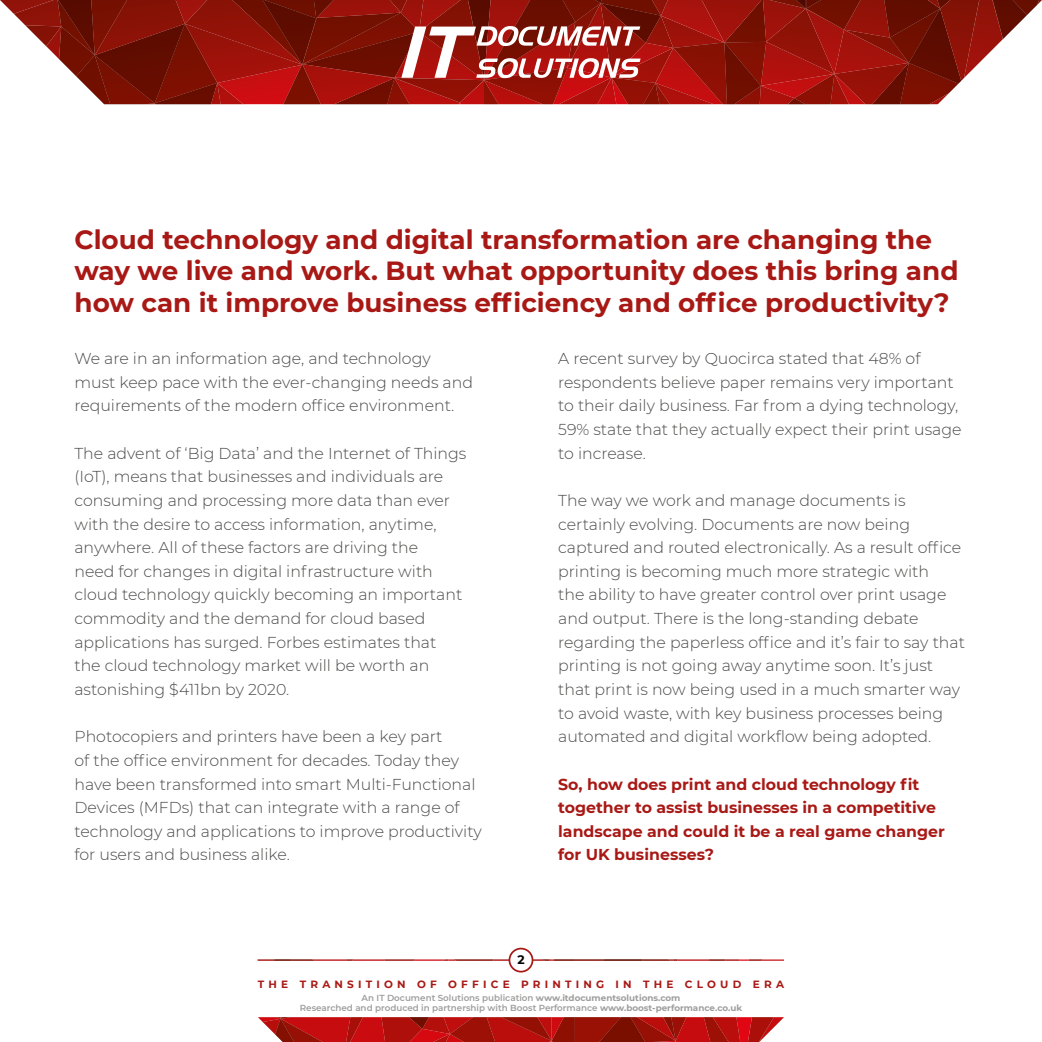
<style>
.page{position:relative;width:1042px;height:1042px;background:#fff}
.page>*{position:absolute;margin:0;border:0;box-sizing:border-box;transform-origin:0 0}
.t1{font:700 26.25px/31.5px "Montserrat";color:#a81916}
.t2{font:300 15.75px/23.6px "Montserrat";color:#4a4a49}
.t3{font:700 15.75px/23.6px "Montserrat";color:#a81916}
.t4{font:700 12.25px "Montserrat";color:#000}
.t5{font:700 10.5px "Montserrat";letter-spacing:.4em;color:#a81916}
.t6{font:600 8.75px/10.5px "Montserrat";color:#9d9d9c;text-align:center}
.s1{font-weight:700}
</style>
<div class="page">
<svg style="left:258px;top:959px;width:526px;height:2px"></svg>
<div style="left:509px;top:948px;width:23px;height:23px;background:#fff;border-radius:50%"></div>
<div style="left:508px;top:947px;width:25px;height:25px;border:2px solid #a81916;border-radius:50%"></div>
<svg style="left:258px;top:1017px;width:526px;height:25px;background:#b11c18"></svg>
<svg style="left:0;top:0;width:1042px;height:104px;background:#9c332a"></svg>
<h1 class="t1" style="left:74px;top:222px;width:885px">Cloud technology and digital transformation are changing the way we live and work. But what opportunity does this bring and how can it improve business efficiency and office productivity?</h1>
<p class="t2" style="left:74px;top:346px;width:400px">We are in an information age, and technology must keep pace with the ever-changing needs and requirements of the modern office environment.</p>
<p class="t2" style="left:74px;top:441px;width:393px">The advent of ‘Big Data’ and the Internet of Things (IoT), means that businesses and individuals are consuming and processing more data than ever with the desire to access information, anytime, anywhere. All of these factors are driving the<br>need for changes in digital infrastructure with cloud technology quickly becoming an important commodity and the demand for cloud based applications has surged. Forbes estimates that the cloud technology market will be worth an astonishing $411bn by 2020.</p>
<p class="t2" style="left:74px;top:724px;width:409px">Photocopiers and printers have been a key part<br>of the office environment for decades. Today they have been transformed into smart Multi-Functional Devices (MFDs) that can integrate with a range of technology and applications to improve productivity for users and business alike.</p>
<p class="t2" style="left:558px;top:346px;width:405px">A recent survey by Quocirca stated that 48% of respondents believe paper remains very important to their daily business. Far from a dying technology, 59% state that they actually expect their print usage to increase.</p>
<p class="t2" style="left:558px;top:488px;width:408px">The way we work and manage documents is certainly evolving. Documents are now being captured and routed electronically. As a result office printing is becoming much more strategic with<br>the ability to have greater control over print usage and output. There is the long-standing debate regarding the paperless office and it’s fair to say that printing is not going away anytime soon. It’s just that print is now being used in a much smarter way to avoid waste, with key business processes being automated and digital workflow being adopted.</p>
<p class="t3" style="left:558px;top:771px;width:388px">So, how does print and cloud technology fit together to assist businesses in a competitive landscape and could it be a real game changer for UK businesses?</p>
<p class="t4" style="left:517px;top:951px;width:9px">2</p>
<p class="t5" style="left:258px;top:976px;width:527px">THE TRANSITION OF OFFICE PRINTING IN THE CLOUD ERA</p>
<p class="t6" style="left:300px;top:992px;width:444px">An IT Document Solutions publication <span class="s1">www.itdocumentsolutions.com<br></span>Researched and produced in partnership with Boost Performance <span class="s1">www.boost-performance.co.uk</span></p>
</div>
